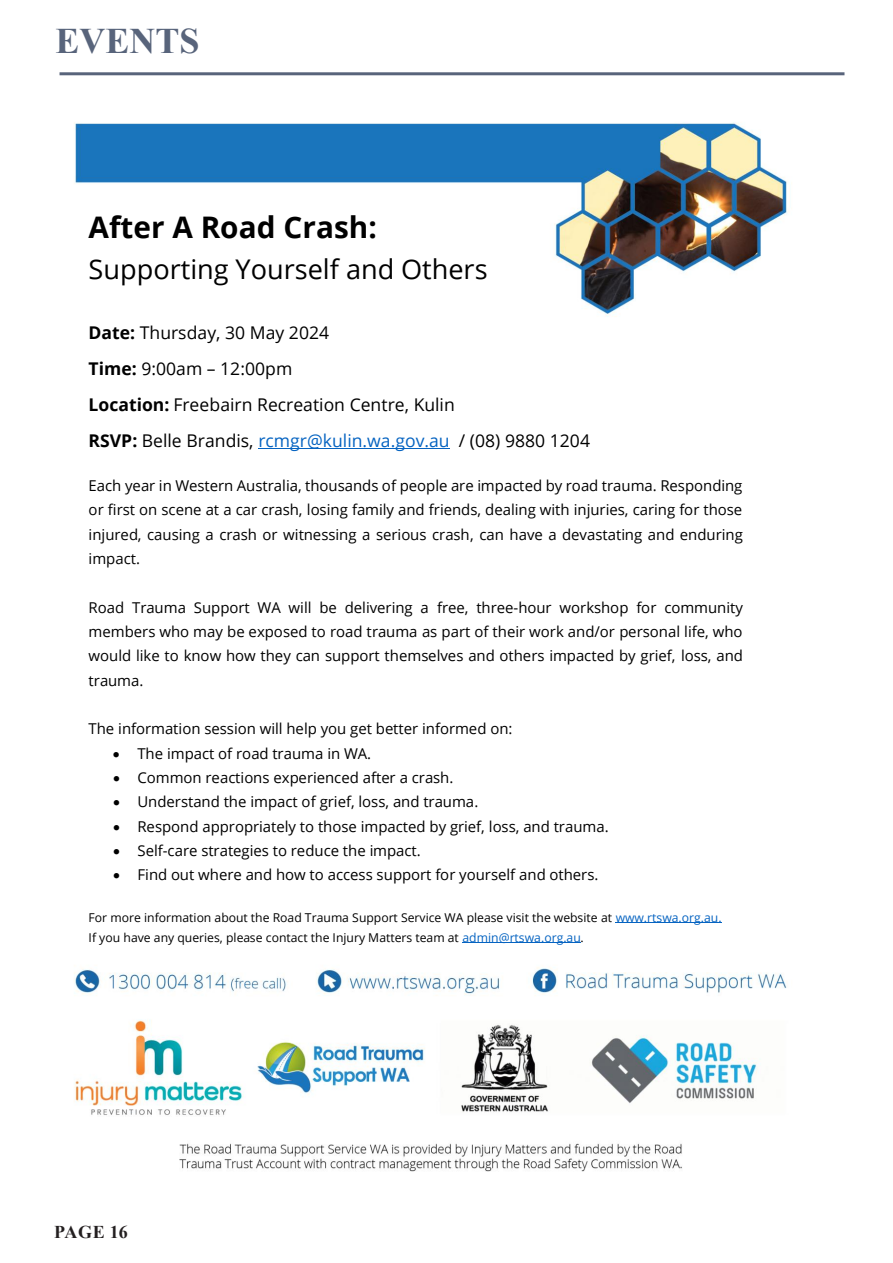
<style>
.page{position:relative;width:893px;height:1263px;background:#fff}
.page>*{position:absolute;margin:0;border:0;box-sizing:border-box;transform-origin:0 0}
.t1{font:700 36px "Times New Roman";color:#58647b}
.t2{font:700 29.7px "Open Sans";color:#000}
.t3{font:27.15px "Open Sans";color:#000}
.t4{font:700 18px "Times New Roman";letter-spacing:.015em;color:#231f20}
.t5{font:17.55px/36px "Open Sans";color:#000}
.t6{font:15px/24.3px "Open Sans";color:#000;text-align:justify}
.t7{font:12.15px/19.8px "Open Sans";color:#000}
.s1{font-weight:700}
.s2{color:#0563c1}
</style>
<div class="page">
<hr style="left:60px;top:72px;width:784px;height:3px;background:#58647b">
<img style="left:74px;top:122px;width:715px;height:1050px">
<hr style="left:258px;top:448px;width:192px;height:1px;background:#0563c1">
<hr style="left:616px;top:922px;width:106px;height:1px;background:#0563c1">
<hr style="left:462px;top:942px;width:118px;height:1px;background:#0563c1">
<p class="t1" style="left:55px;top:15px;width:146px">EVENTS</p>
<p class="t2" style="left:89px;top:206px;width:290px">After A Road Crash:</p>
<p class="t3" style="left:89px;top:250px;width:401px">Supporting Yourself and Others</p>
<p class="t5" style="left:89px;top:314px;width:503px"><span class="s1">Date:</span> Thursday, 30 May 2024<br><span class="s1">Time:</span> 9:00am – 12:00pm<br><span class="s1">Location:</span> Freebairn Recreation Centre, Kulin<br><span class="s1">RSVP:</span> Belle Brandis, <span class="s2">rcmgr@kulin.wa.gov.au</span> / (08) 9880 1204</p>
<p class="t6" style="left:89px;top:473px;width:656px">Each year in Western Australia, thousands of people are impacted by road trauma. Responding or first on scene at a car crash, losing family and friends, dealing with injuries, caring for those injured, causing a crash or witnessing a serious crash, can have a devastating and enduring impact.</p>
<p class="t6" style="left:89px;top:595px;width:656px">Road Trauma Support WA will be delivering a free, three-hour workshop for community members who may be exposed to road trauma as part of their work and/or personal life, who would like to know how they can support themselves and others impacted by grief, loss, and trauma.</p>
<p class="t6" style="left:89px;top:716px;width:425px">The information session will help you get better informed on:</p>
<p class="t6" style="left:113px;top:740px;width:260px">• The impact of road trauma in WA.</p>
<p class="t6" style="left:113px;top:765px;width:342px">• Common reactions experienced after a crash.</p>
<p class="t6" style="left:113px;top:789px;width:367px">• Understand the impact of grief, loss, and trauma.</p>
<p class="t6" style="left:113px;top:814px;width:497px">• Respond appropriately to those impacted by grief, loss, and trauma.</p>
<p class="t6" style="left:113px;top:838px;width:309px">• Self-care strategies to reduce the impact.</p>
<p class="t6" style="left:113px;top:862px;width:487px">• Find out where and how to access support for yourself and others.</p>
<p class="t7" style="left:89px;top:907px;width:635px">For more information about the Road Trauma Support Service WA please visit the website at <span class="s2">www.rtswa.org.au.<br></span>If you have any queries, please contact the Injury Matters team at <span class="s2">admin@rtswa.org.au</span>.</p>
<p class="t4" style="left:54px;top:1219px;width:75px">PAGE 16</p>
</div>
